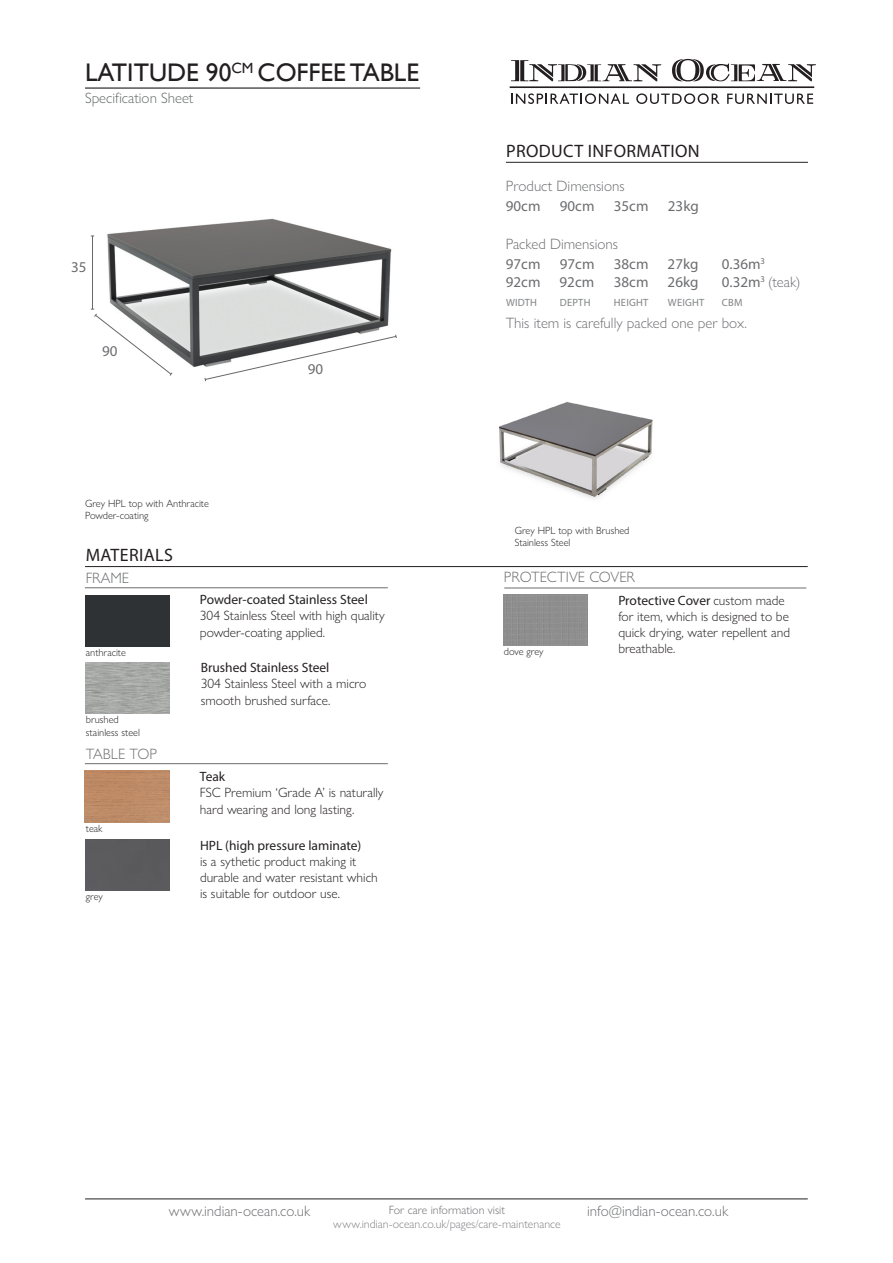
<style>
.page{position:relative;width:893px;height:1263px;background:#fff}
.page>*{position:absolute;margin:0;border:0;box-sizing:border-box;transform-origin:0 0}
.t1{font:25.5px "Gill Sans";color:#231f20}
.t2{font:18px "Myriad Pro";letter-spacing:.02em;color:#231f20}
.t3{font:300 15px "Gill Sans Nova";color:#6c6d70}
.t4{font:15px "Myriad Pro";color:#6c6d70}
.t5{font:300 15px "Gill Sans Nova";color:#666969}
.t6{font:300 13.5px/16.2px "Gill Sans Nova";color:#231f20}
.t7{font:13.5px "Myriad Pro";color:#231f20}
.t8{font:300 12px "Gill Sans Nova";color:#808285}
.t9{font:300 12px "Gill Sans Nova";color:#6c6d70}
.t10{font:300 10.5px/12.6px "Gill Sans Nova";color:#231f20}
.t11{font:10.5px "Myriad Pro";letter-spacing:.02em;color:#808285}
.s1{font-family:"Myriad Pro";font-weight:400}
</style>
<div class="page">
<svg style="left:510px;top:60px;width:151px;height:22px"></svg>
<svg style="left:672px;top:59px;width:144px;height:23px"></svg>
<svg style="left:511px;top:93px;width:118px;height:11px"></svg>
<svg style="left:636px;top:93px;width:84px;height:11px"></svg>
<svg style="left:727px;top:94px;width:86px;height:10px"></svg>
<hr style="left:510px;top:86px;width:304px;height:2px;background:#231f20">
<hr style="left:85px;top:88px;width:335px;height:1px;background:#000">
<hr style="left:85px;top:1199px;width:723px;height:1px;background:#231f20">
<hr style="left:506px;top:162px;width:302px;height:1px;background:#231f20">
<hr style="left:85px;top:566px;width:723px;height:1px;background:#231f20">
<hr style="left:85px;top:587px;width:303px;height:1px;background:#6c6d70">
<img style="left:90px;top:218px;width:302px;height:149px">
<svg style="left:204px;top:334px;width:193px;height:48px"></svg>
<hr style="left:92px;top:236px;width:1px;height:73px;background:#666969">
<svg style="left:91px;top:309px;width:82px;height:67px"></svg>
<img style="left:499px;top:402px;width:154px;height:97px">
<div style="left:86px;top:595px;width:84px;height:51px;background:#2e3235"></div>
<img style="left:86px;top:662px;width:84px;height:51px">
<div style="left:503px;top:594px;width:84px;height:51px;background:#8e8e8e"></div>
<hr style="left:504px;top:588px;width:302px;height:1px;background:#6c6d70">
<div style="left:85px;top:771px;width:84px;height:51px;background:#be8b67"></div>
<div style="left:85px;top:839px;width:84px;height:52px;background:#5b5b5d"></div>
<hr style="left:85px;top:763px;width:303px;height:1px;background:#6c6d70">
<p class="t1" style="left:85px;top:58px;width:336px">LATITUDE 90<sup>CM</sup> COFFEE TABLE</p>
<p class="t5" style="left:85px;top:89px;width:110px">Specification Sheet</p>
<p class="t4" style="left:71px;top:258px;width:17px">35</p>
<p class="t4" style="left:102px;top:342px;width:17px">90</p>
<p class="t10" style="left:85px;top:497px;width:125px">Grey HPL top with Anthracite<br>Powder-coating</p>
<p class="t2" style="left:86px;top:544px;width:88px">MATERIALS</p>
<p class="t3" style="left:86px;top:568px;width:45px">FRAME</p>
<p class="t4" style="left:308px;top:359px;width:17px">90</p>
<p class="t10" style="left:86px;top:646px;width:42px">anthracite</p>
<p class="t10" style="left:86px;top:713px;width:34px">brushed</p>
<p class="t10" style="left:86px;top:725px;width:56px">stainless steel</p>
<p class="t3" style="left:86px;top:744px;width:73px">TABLE TOP</p>
<p class="t10" style="left:86px;top:822px;width:18px">teak</p>
<p class="t10" style="left:86px;top:890px;width:19px">grey</p>
<p class="t7" style="left:200px;top:591px;width:169px">Powder-coated Stainless Steel</p>
<p class="t6" style="left:200px;top:607px;width:186px">304 Stainless Steel with high quality powder-coating applied.</p>
<p class="t7" style="left:201px;top:659px;width:130px">Brushed Stainless Steel</p>
<p class="t6" style="left:201px;top:676px;width:167px">304 Stainless Steel with a micro smooth brushed surface.</p>
<p class="t7" style="left:200px;top:768px;width:27px">Teak</p>
<p class="t6" style="left:200px;top:784px;width:185px">FSC Premium ‘Grade A’ is naturally hard wearing and long lasting.</p>
<p class="t7" style="left:200px;top:837px;width:163px">HPL (high pressure laminate)</p>
<p class="t6" style="left:200px;top:853px;width:179px">is a sythetic product making it durable and water resistant which</p>
<p class="t6" style="left:200px;top:885px;width:142px">is suitable for outdoor use.</p>
<p class="t2" style="left:506px;top:140px;width:195px">PRODUCT INFORMATION</p>
<p class="t3" style="left:506px;top:177px;width:120px">Product Dimensions</p>
<p class="t4" style="left:506px;top:196px;width:36px">90cm</p>
<p class="t4" style="left:560px;top:196px;width:36px">90cm</p>
<p class="t4" style="left:614px;top:196px;width:36px">35cm</p>
<p class="t4" style="left:668px;top:196px;width:32px">23kg</p>
<p class="t3" style="left:506px;top:235px;width:114px">Packed Dimensions</p>
<p class="t4" style="left:506px;top:255px;width:36px">97cm</p>
<p class="t4" style="left:560px;top:255px;width:36px">97cm</p>
<p class="t4" style="left:614px;top:255px;width:36px">38cm</p>
<p class="t4" style="left:668px;top:255px;width:32px">27kg</p>
<p class="t4" style="left:722px;top:255px;width:45px">0.36m<sup>3</sup></p>
<p class="t4" style="left:506px;top:273px;width:36px">92cm</p>
<p class="t4" style="left:560px;top:273px;width:36px">92cm</p>
<p class="t4" style="left:614px;top:273px;width:36px">38cm</p>
<p class="t4" style="left:668px;top:273px;width:32px">26kg</p>
<p class="t3" style="left:722px;top:273px;width:80px"><span class="s1">0.32m</span><sup>3</sup> (teak)</p>
<p class="t11" style="left:506px;top:296px;width:33px">WIDTH</p>
<p class="t11" style="left:560px;top:296px;width:32px">DEPTH</p>
<p class="t11" style="left:614px;top:296px;width:36px">HEIGHT</p>
<p class="t11" style="left:668px;top:296px;width:38px">WEIGHT</p>
<p class="t11" style="left:722px;top:296px;width:22px">CBM</p>
<p class="t3" style="left:506px;top:313px;width:243px">This item is carefully packed one per box.</p>
<p class="t10" style="left:515px;top:524px;width:116px">Grey HPL top with Brushed<br>Stainless Steel</p>
<p class="t3" style="left:504px;top:568px;width:133px">PROTECTIVE COVER</p>
<p class="t6" style="left:618px;top:592px;width:173px"><span class="s1">Protective Cover</span> custom made for item, which is designed to be quick drying, water repellent and</p>
<p class="t10" style="left:504px;top:645px;width:41px">dove grey</p>
<p class="t6" style="left:618px;top:640px;width:58px">breathable.</p>
<p class="t9" style="left:389px;top:1202px;width:118px">For care information visit</p>
<p class="t8" style="left:333px;top:1217px;width:229px">www.indian-ocean.co.uk/pages/care-maintenance</p>
<p class="t3" style="left:169px;top:1202px;width:143px">www.indian-ocean.co.uk</p>
<p class="t3" style="left:587px;top:1202px;width:142px">info@indian-ocean.co.uk</p>
</div>
